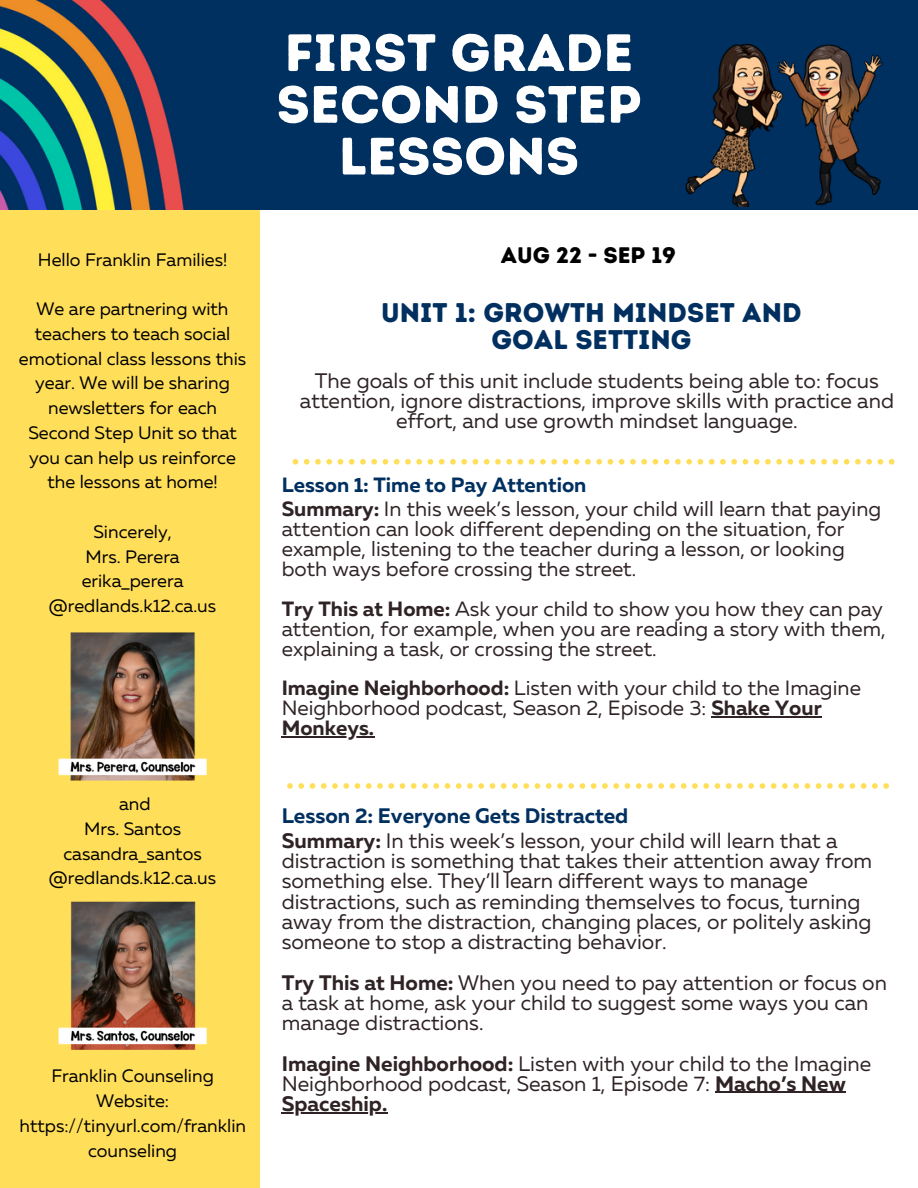
<style>
.page{position:relative;width:918px;height:1188px;background:#fff}
.page>*{position:absolute;margin:0;border:0;box-sizing:border-box;transform-origin:0 0}
.t1{font:52.5px/51.8px "Intro Rust Base";color:#fff;text-align:center}
.t2{font:27px/27px "Intro Rust Base";color:#013060;text-align:center}
.t3{font:22.5px "Intro Rust Base";color:#000}
.t4{font:21px/20.2px "Muller";color:#2f2325}
.t5{font:20.55px/20px "Muller";color:#2f2325}
.t6{font:18px/24.8px "Muller";color:#000;text-align:center}
.s1{font-weight:700;color:#013060}
.s2{font-weight:700}
</style>
<div class="page">
<div style="left:0;top:0;width:260px;height:1188px;background:#ffde59"></div>
<img style="left:58px;top:632px;width:149px;height:149px">
<img style="left:58px;top:901px;width:149px;height:149px">
<img style="left:0;top:0;width:918px;height:209px">
<img style="left:685px;top:2px;width:205px;height:205px">
<svg style="left:287px;top:783px;width:602px;height:6px"></svg>
<svg style="left:293px;top:459px;width:601px;height:6px"></svg>
<hr style="left:711px;top:716px;width:111px;height:2px;background:#2f2325">
<hr style="left:282px;top:736px;width:87px;height:1px;background:#2f2325">
<hr style="left:715px;top:1092px;width:131px;height:1px;background:#2f2325">
<hr style="left:282px;top:1112px;width:100px;height:1px;background:#2f2325">
<p class="t6" style="left:38px;top:248px;width:191px">Hello Franklin Families!</p>
<p class="t6" style="left:19px;top:298px;width:229px">We are partnering with teachers to teach social emotional class lessons this year. We will be sharing newsletters for each<br>Second Step Unit so that you can help us reinforce the lessons at home!</p>
<p class="t6" style="left:49px;top:521px;width:169px">Sincerely,<br>Mrs. Perera erika_perera @redlands.k12.ca.us</p>
<p class="t6" style="left:49px;top:793px;width:169px">and<br>Mrs. Santos casandra_santos @redlands.k12.ca.us</p>
<p class="t6" style="left:20px;top:1065px;width:228px">Franklin Counseling<br>Website: https://tinyurl.com/franklin counseling</p>
<h1 class="t1" style="left:276px;top:27px;width:367px">FIRST GRADE<br>SECOND STEP<br>LESSONS</h1>
<p class="t3" style="left:501px;top:242px;width:177px">AUG 22 - SEP 19</p>
<p class="t2" style="left:381px;top:299px;width:422px">UNIT 1: GROWTH MINDSET AND<br>GOAL SETTING</p>
<p class="t4" style="left:300px;top:372px;width:596px;text-align:center">The goals of this unit include students being able to: focus attention, ignore distractions, improve skills with practice and effort, and use growth mindset language.</p>
<p class="t5" style="left:282px;top:475px;width:601px;line-height:24px"><span class="s1">Lesson 1: Time to Pay Attention<br></span><span class="s2">Summary:</span> In this week’s lesson, your child will learn that paying</p>
<p class="t5" style="left:282px;top:521px;width:565px;text-align:justify">attention can look different depending on the situation, for example, listening to the teacher during a lesson, or looking both ways before crossing the street.</p>
<p class="t5" style="left:282px;top:600px;width:605px"><span class="s2">Try This at Home:</span> Ask your child to show you how they can pay attention, for example, when you are reading a story with them, explaining a task, or crossing the street.</p>
<p class="t5" style="left:282px;top:680px;width:581px"><span class="s2">Imagine Neighborhood:</span> Listen with your child to the Imagine<br>Neighborhood podcast, Season 2, Episode 3: <span class="s2">Shake Your<br>Monkeys.</span></p>
<p class="t4" style="left:282px;top:806px;width:557px;line-height:24.5px"><span class="s1">Lesson 2: Everyone Gets Distracted<br></span><span class="s2">Summary:</span> In this week’s lesson, your child will learn that a</p>
<p class="t4" style="left:282px;top:852px;width:592px">distraction is something that takes their attention away from something else. They’ll learn different ways to manage distractions, such as reminding themselves to focus, turning away from the distraction, changing places, or politely asking someone to stop a distracting behavior.</p>
<p class="t4" style="left:282px;top:974px;width:607px"><span class="s2">Try This at Home:</span> When you need to pay attention or focus on a task at home, ask your child to suggest some ways you can manage distractions.</p>
<p class="t4" style="left:282px;top:1055px;width:591px"><span class="s2">Imagine Neighborhood:</span> Listen with your child to the Imagine<br>Neighborhood podcast, Season 1, Episode 7: <span class="s2">Macho’s New<br>Spaceship.</span></p>
</div>
